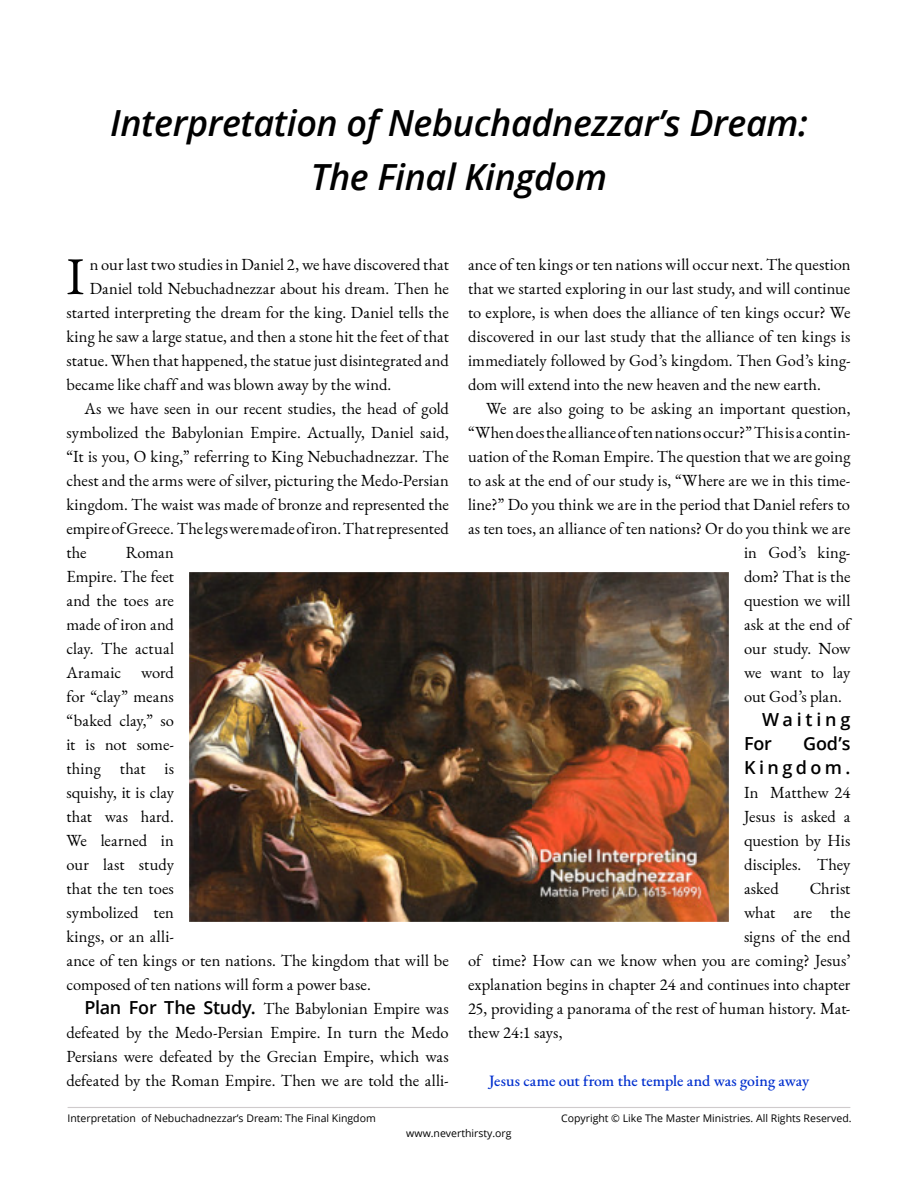
<style>
.page{position:relative;width:918px;height:1188px;background:#fff}
.page>*{position:absolute;margin:0;border:0;box-sizing:border-box;transform-origin:0 0}
.t1{font:53.1px "EB Garamond";color:#000}
.t2{font:italic 600 36px/54px "Open Sans";letter-spacing:-.01em;color:#000;text-align:center}
.t3{font:600 18px/24px "Open Sans";letter-spacing:.19em;color:#000;text-align:right}
.t4{font:600 18px/24px "Open Sans";letter-spacing:.21em;color:#000}
.t5{font:16.5px/24px "EB Garamond";color:#000;text-align:justify}
.t6{font:500 15.75px "EB Garamond";letter-spacing:-.005em;color:#002fce}
.t7{font:10.5px "Open Sans";color:#000}
.s1{font-family:"Open Sans";font-weight:600;font-size:18px}
</style>
<div class="page">
<hr style="left:68px;top:1107px;width:783px;height:1px;background:#cfcbcc">
<img style="left:189px;top:573px;width:540px;height:348px">
<h2 class="t2" style="left:110px;top:99px;width:699px">Interpretation of Nebuchadnezzar’s Dream:<br>The Final Kingdom</h2>
<h1 class="t1" style="left:66px;top:257px;width:20px">I</h1>
<p class="t5" style="left:90px;top:255px;width:361px">n our last two studies in Daniel 2, we have discovered that</p>
<p class="t5" style="left:90px;top:279px;width:361px">Daniel told Nebuchadnezzar about his dream. Then he</p>
<p class="t5" style="left:66px;top:303px;width:384px">started interpreting the dream for the king. Daniel tells the</p>
<p class="t5" style="left:66px;top:327px;width:384px">king he saw a large statue, and then a stone hit the feet of that</p>
<p class="t5" style="left:66px;top:351px;width:384px">statue. When that happened, the statue just disintegrated and</p>
<p class="t5" style="left:66px;top:375px;width:327px">became like chaff and was blown away by the wind.</p>
<p class="t5" style="left:84px;top:399px;width:366px">As we have seen in our recent studies, the head of gold</p>
<p class="t5" style="left:66px;top:423px;width:384px">symbolized the Babylonian Empire. Actually, Daniel said,</p>
<p class="t5" style="left:66px;top:447px;width:384px">“It is you, O king,” referring to King Nebuchadnezzar. The</p>
<p class="t5" style="left:66px;top:471px;width:384px">chest and the arms were of silver, picturing the Medo-Persian</p>
<p class="t5" style="left:66px;top:495px;width:384px">kingdom. The waist was made of bronze and represented the</p>
<p class="t5" style="left:66px;top:519px;width:384px">empire of Greece. The legs were made of iron. That represented</p>
<p class="t5" style="left:66px;top:543px;width:22px">the</p>
<p class="t5" style="left:66px;top:543px;width:384px;text-align:left;text-indent:59px">Roman<br>Empire. The feet<br>and the toes are<br>made of iron and<br>clay. The actual<br>Aramaic word<br>for “clay” means<br>“baked clay,” so<br>it is not some-<br>thing that is<br>squishy, it is clay<br>that was hard.<br>We learned in<br>our last study<br>that the ten toes<br>symbolized ten<br>kings, or an alli-<br>ance of ten kings or ten nations. The kingdom that will be composed of ten nations will form a power base.</p>
<p class="t5" style="left:66px;top:999px;width:384px;text-indent:18px"><span class="s1">Plan For The Study.</span> The Babylonian Empire was defeated by the Medo-Persian Empire. In turn the Medo Persians were defeated by the Grecian Empire, which was defeated by the Roman Empire. Then we are told the alli-</p>
<p class="t7" style="left:67px;top:1114px;width:310px">Interpretation of Nebuchadnezzar’s Dream: The Final Kingdom</p>
<p class="t5" style="left:468px;top:255px;width:384px">ance of ten kings or ten nations will occur next. The question that we started exploring in our last study, and will continue to explore, is when does the alliance of ten kings occur? We discovered in our last study that the alliance of ten kings is immediately followed by God’s kingdom. Then God’s king&shy;dom will extend into the new heaven and the new earth.</p>
<p class="t5" style="left:486px;top:399px;width:366px">We are also going to be asking an important question,</p>
<p class="t5" style="left:468px;top:423px;width:384px">“When does the alliance of ten nations occur?” This is a contin-</p>
<p class="t5" style="left:468px;top:447px;width:384px">uation of the Roman Empire. The question that we are going</p>
<p class="t5" style="left:468px;top:471px;width:384px">to ask at the end of our study is, “Where are we in this time-</p>
<p class="t5" style="left:468px;top:495px;width:384px">line?” Do you think we are in the period that Daniel refers to</p>
<p class="t5" style="left:468px;top:519px;width:384px">as ten toes, an alliance of ten nations? Or do you think we are</p>
<p class="t5" style="left:744px;top:543px;width:108px">in God’s king-</p>
<p class="t5" style="left:744px;top:567px;width:108px">dom? That is the</p>
<p class="t5" style="left:744px;top:591px;width:108px">question we will</p>
<p class="t5" style="left:744px;top:615px;width:108px">ask at the end of</p>
<p class="t5" style="left:744px;top:639px;width:108px">our study. Now</p>
<p class="t5" style="left:744px;top:663px;width:108px">we want to lay</p>
<p class="t5" style="left:744px;top:687px;width:100px">out God’s plan.</p>
<p class="t4" style="left:744px;top:709px;width:108px;text-indent:18px">Waiting<br>For</p>
<p class="t3" style="left:744px;top:733px;width:108px">God’s<br>Kingdom.</p>
<p class="t5" style="left:744px;top:783px;width:108px">In Matthew 24<br>Jesus is asked a question by His disciples. They asked</p>
<p class="t5" style="left:810px;top:879px;width:42px">Christ</p>
<p class="t5" style="left:744px;top:903px;width:108px">what are the</p>
<p class="t5" style="left:744px;top:927px;width:108px">signs of the end</p>
<p class="t5" style="left:468px;top:951px;width:384px">of time? How can we know when you are coming? Jesus’</p>
<p class="t5" style="left:468px;top:975px;width:384px">explanation begins in chapter 24 and continues into chapter</p>
<p class="t5" style="left:468px;top:999px;width:384px">25, providing a panorama of the rest of human history. Mat-</p>
<p class="t5" style="left:468px;top:1023px;width:96px">thew 24:1 says,</p>
<p class="t6" style="left:489px;top:1075px;width:322px">Jesus came out from the temple and was going away</p>
<p class="t7" style="left:561px;top:1114px;width:292px">Copyright © Like The Master Ministries. All Rights Reserved.</p>
<p class="t7" style="left:406px;top:1129px;width:107px">www.neverthirsty.org</p>
</div>
